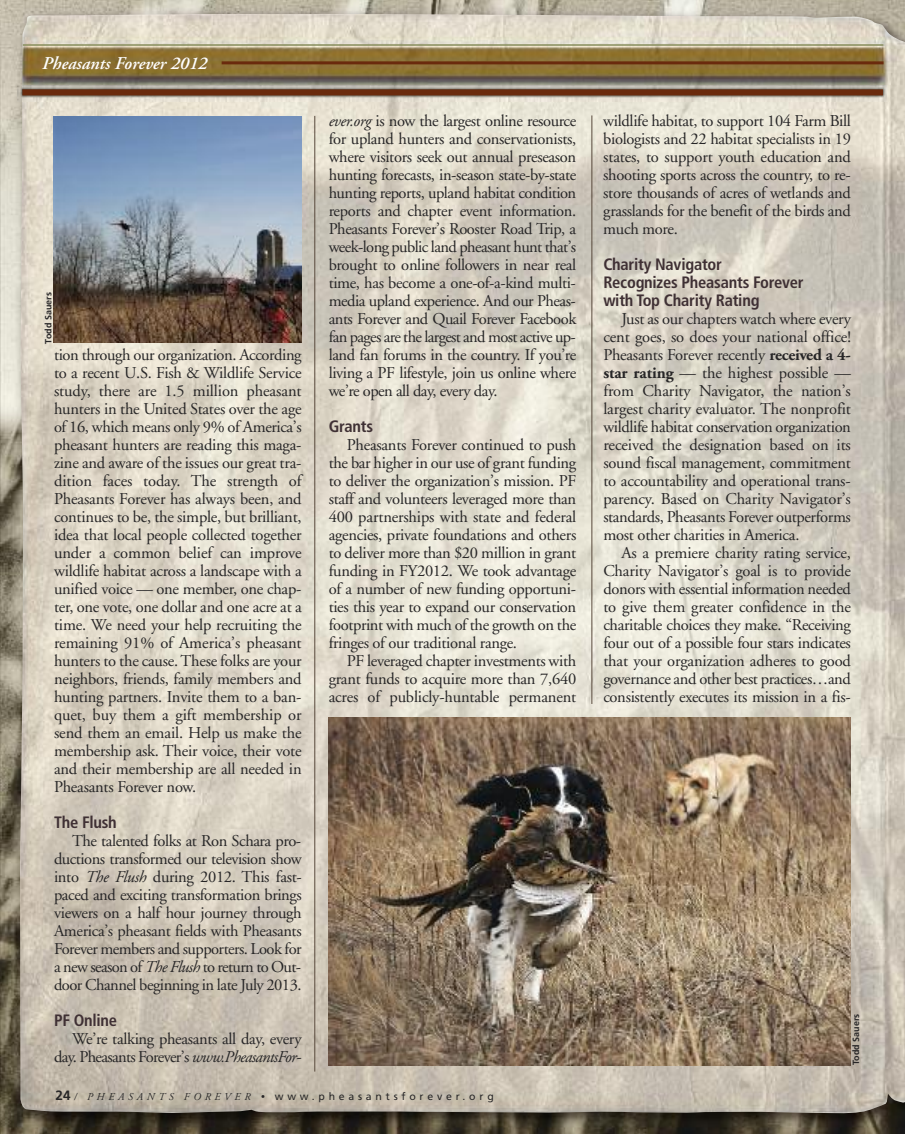
<style>
.page{position:relative;width:905px;height:1134px;background:#fff}
.page>*{position:absolute;margin:0;border:0;box-sizing:border-box;transform-origin:0 0}
.t1{font:italic 600 18px "Adobe Garamond";color:#fff}
.t2{font:16.5px/18px "Adobe Garamond";letter-spacing:-.02em;color:#272627;text-align:justify}
.t3{font:700 condensed 16.5px/18px "Frutiger LT Std";letter-spacing:-.015em;color:#3f3034}
.t4{font:10.5px "Frutiger";letter-spacing:.36em;color:#272627}
.t5{font:700 9px "Frutiger LT Std";color:#272627}
.s1{font-style:italic}
.s2{font-family:"Frutiger LT Std";font-weight:700;font-size:13.5px}
.s3{font-family:"Adobe Garamond";font-style:italic}
.s4{font-family:"Adobe Garamond Pro";font-weight:700}
</style>
<div class="page">
<img style="left:0;top:0;width:904px;height:1134px">
<img style="left:20px;top:13px;width:884px;height:1100px">
<hr style="left:23px;top:44px;width:860px;height:2px;background:#888e5d">
<img style="left:18px;top:85px;width:871px;height:17px">
<div style="left:22px;top:89px;width:860px;height:6px;background:#6a2a0d"></div>
<hr style="left:222px;top:61px;width:661px;height:3px;background:#6a2a0d">
<img style="left:54px;top:116px;width:247px;height:227px">
<hr style="left:314px;top:116px;width:1px;height:956px;background:#57483b">
<hr style="left:591px;top:115px;width:1px;height:589px;background:#57483b">
<img style="left:328px;top:717px;width:523px;height:349px">
<p class="t1" style="left:42px;top:56px;width:167px">Pheasants Forever 2012</p>
<p class="t5" style="left:45px;top:344px;width:53px;rotate:-90deg">Todd Sauers</p>
<p class="t2" style="left:54px;top:347px;width:249px">tion through our organization. According to a recent U.S. Fish &amp; Wildlife Service study, there are 1.5 million pheasant hunters in the United States over the age of 16, which means only 9% of America’s pheasant hunters are reading this maga&shy;zine and aware of the issues our great tra&shy;dition faces today. The strength of Pheasants Forever has always been, and continues to be, the simple, but brilliant, idea that local people collected together under a common belief can improve wildlife habitat across a landscape with a unified voice — one member, one chap&shy;ter, one vote, one dollar and one acre at a time. We need your help recruiting the remaining 91% of America’s pheasant hunters to the cause.These folks are your neighbors, friends, family members and hunting partners. Invite them to a ban&shy;quet, buy them a gift membership or send them an email. Help us make the membership ask. Their voice, their vote and their membership are all needed in Pheasants Forever now.</p>
<p class="t3" style="left:54px;top:815px;width:64px">The Flush</p>
<p class="t2" style="left:54px;top:833px;width:249px;text-indent:18px">The talented folks at Ron Schara pro&shy;ductions transformed our television show into <span class="s1">The Flush</span> during 2012. This fast&shy;paced and exciting transformation brings viewers on a half hour journey through America’s pheasant fields with Pheasants Forever members and supporters. Look for a new season of <span class="s1">The Flush</span> to return to Out&shy;door Channel beginning in late July 2013.</p>
<p class="t3" style="left:54px;top:1013px;width:65px">PF Online</p>
<p class="t2" style="left:54px;top:1031px;width:249px;text-align:right">We’re talking pheasants all day, every day. Pheasants Forever’s <span class="s1">www.PheasantsFor-</span></p>
<p class="t2" style="left:328px;top:113px;width:249px"><span class="s1">ever.org</span> is now the largest online resource for upland hunters and conservationists, where visitors seek out annual preseason hunting forecasts, in-season state-by-state hunting reports, upland habitat condition reports and chapter event information.<br>Pheasants Forever’s Rooster Road Trip, a week-long public land pheasant hunt that’s brought to online followers in near real time, has become a one-of-a-kind multi&shy;media upland experience. And our Pheas&shy;ants Forever and Quail Forever Facebook fan pages are the largest and most active up&shy;land fan forums in the country. If you’re living a PF lifestyle, join us online where we’re open all day, every day.</p>
<p class="t3" style="left:328px;top:419px;width:46px">Grants</p>
<p class="t2" style="left:328px;top:437px;width:249px;text-indent:18px">Pheasants Forever continued to push the bar higher in our use of grant funding to deliver the organization’s mission. PF staff and volunteers leveraged more than 400 partnerships with state and federal agencies, private foundations and others to deliver more than $20 million in grant funding in FY2012. We took advantage of a number of new funding opportuni&shy;ties this year to expand our conservation footprint with much of the growth on the fringes of our traditional range.</p>
<p class="t2" style="left:328px;top:653px;width:249px;text-indent:18px">PF leveraged chapter investments with grant funds to acquire more than 7,640 acres of publicly-huntable permanent</p>
<p class="t4" style="left:56px;top:1092px;width:440px"><span class="s2">24</span><span class="s3">/ PHEASANTS FOREVER •</span> www.pheasantsforever.org</p>
<p class="t2" style="left:603px;top:113px;width:249px">wildlife habitat, to support 104 Farm Bill biologists and 22 habitat specialists in 19 states, to support youth education and shooting sports across the country, to re&shy;store thousands of acres of wetlands and grasslands for the benefit of the birds and much more.</p>
<p class="t3" style="left:603px;top:257px;width:202px">Charity Navigator<br>Recognizes Pheasants Forever with Top Charity Rating</p>
<p class="t2" style="left:603px;top:311px;width:249px;text-indent:18px">Just as our chapters watch where every cent goes, so does your national office!<br>Pheasants Forever recently <span class="s4">received a 4- star rating</span> — the highest possible — from Charity Navigator, the nation’s largest charity evaluator. The nonprofit wildlife habitat conservation organization received the designation based on its sound fiscal management, commitment to accountability and operational trans&shy;parency. Based on Charity Navigator’s standards, Pheasants Forever outperforms most other charities in America.</p>
<p class="t2" style="left:603px;top:545px;width:249px;text-indent:18px">As a premiere charity rating service, Charity Navigator’s goal is to provide donors with essential information needed to give them greater confidence in the charitable choices they make. “Receiving four out of a possible four stars indicates that your organization adheres to good governance and other best practices…and consistently executes its mission in a fis-</p>
<p class="t5" style="left:852px;top:1065px;width:53px;rotate:-90deg">Todd Sauers</p>
</div>
